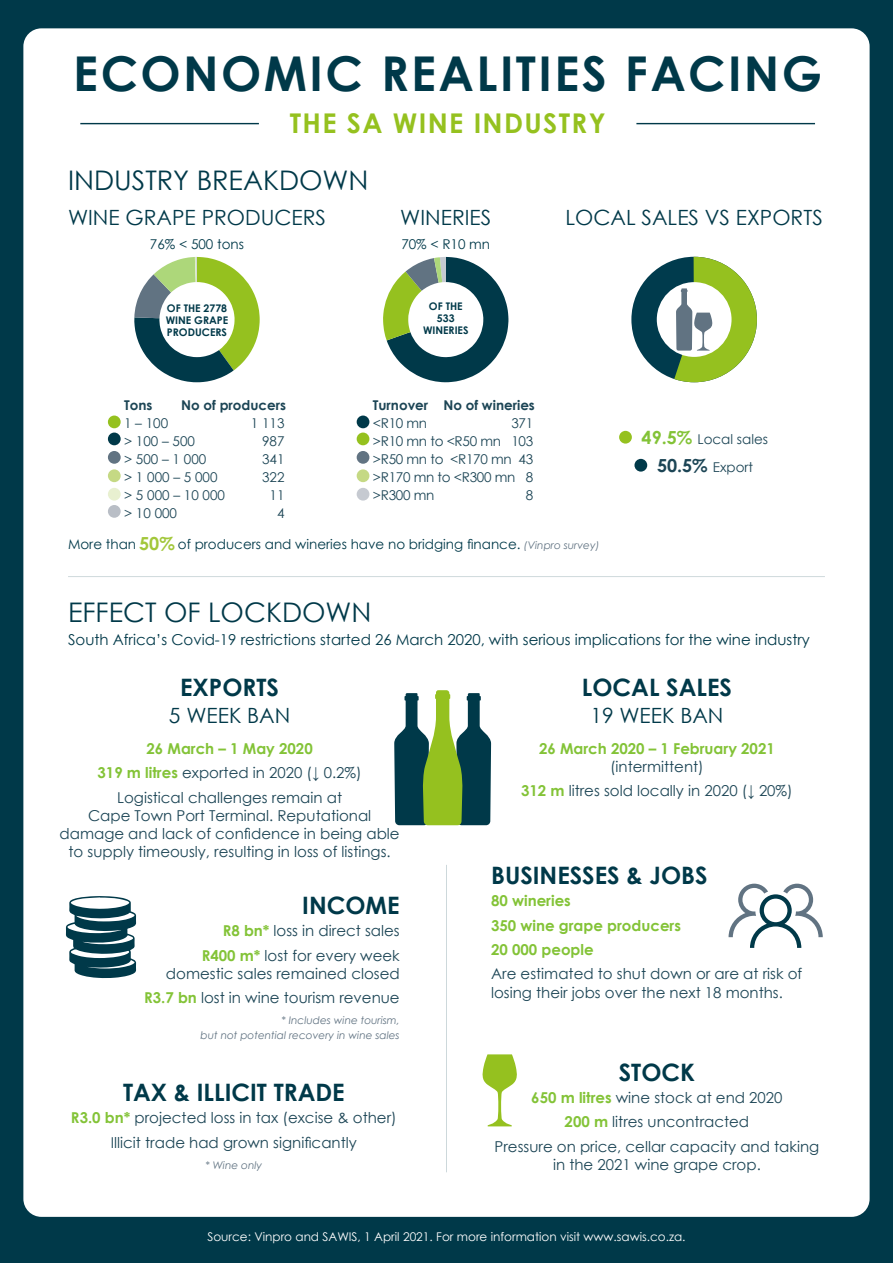
<style>
.page{position:relative;width:893px;height:1263px;background:#003949}
.page>*{position:absolute;margin:0;border:0;box-sizing:border-box;transform-origin:0 0}
.t1{font:700 48px "Century Gothic";letter-spacing:.05em;color:#003949}
.t2{font:700 27.15px "Century Gothic";letter-spacing:.05em;color:#95c11f}
.t3{font:27px "Century Gothic";color:#003949}
.t4{font:700 24px "Century Gothic";color:#003949}
.t5{font:21px "Century Gothic";color:#003949}
.t6{font:15px/24.3px "Century Gothic";color:#1c4555;text-align:center}
.t7{font:15px "Century Gothic";color:#003949}
.t8{font:700 15px/24.3px "Century Gothic";color:#83c337}
.t9{font:13.5px/18px "Century Gothic";color:#1c4555;text-align:center}
.t10{font:13.5px "Century Gothic";color:#003949}
.t11{font:700 13.5px "Century Gothic";color:#1c4555}
.t12{font:12px "Century Gothic";color:#fff}
.t13{font:italic 10.5px/15px "Century Gothic";color:#617382;text-align:right}
.t14{font:700 10.5px/12px "Century Gothic";color:#003949;text-align:center}
.s1{font-weight:700;font-size:18px;color:#83c337}
.s2{font-weight:700;font-size:18px}
.s3{font-weight:700;font-size:18px;color:#a2c73a}
.s4{font-style:italic;font-size:10.5px;color:#617382}
.s5{font-weight:700;color:#83c337}
</style>
<div class="page">
<div style="left:23px;top:28px;width:847px;height:1189px;background:#fff;border-radius:18px"></div>
<hr style="left:80px;top:123px;width:179px;height:1px;background:#003949">
<hr style="left:636px;top:123px;width:179px;height:1px;background:#003949">
<div style="left:619px;top:431px;width:13px;height:13px;background:#95c11f;border-radius:50%"></div>
<div style="left:634px;top:459px;width:13px;height:13px;background:#003949;border-radius:50%"></div>
<div style="left:631px;top:257px;width:126px;height:125px;background:#003b4d;border-radius:50%"></div>
<div style="left:657px;top:282px;width:74px;height:75px;background:#fff;border-radius:50%"></div>
<svg style="left:674px;top:257px;width:83px;height:125px"></svg>
<div style="left:357px;top:415px;width:12px;height:13px;background:#003949;border-radius:50%"></div>
<div style="left:357px;top:433px;width:12px;height:12px;background:#95c11f;border-radius:50%"></div>
<div style="left:357px;top:451px;width:12px;height:13px;background:#617382;border-radius:50%"></div>
<div style="left:357px;top:469px;width:12px;height:13px;background:#c5d984;border-radius:50%"></div>
<div style="left:357px;top:488px;width:12px;height:13px;background:#c6cad1;border-radius:50%"></div>
<div style="left:108px;top:415px;width:13px;height:13px;background:#95c11f;border-radius:50%"></div>
<div style="left:108px;top:433px;width:13px;height:12px;background:#003949;border-radius:50%"></div>
<div style="left:108px;top:451px;width:13px;height:13px;background:#617382;border-radius:50%"></div>
<div style="left:108px;top:469px;width:13px;height:13px;background:#c5d984;border-radius:50%"></div>
<div style="left:108px;top:488px;width:13px;height:13px;background:#e8f0d0;border-radius:50%"></div>
<div style="left:108px;top:505px;width:13px;height:13px;background:#b9bec6;border-radius:50%"></div>
<svg style="left:383px;top:257px;width:126px;height:125px"></svg>
<svg style="left:134px;top:257px;width:126px;height:125px"></svg>
<hr style="left:68px;top:576px;width:757px;height:1px;background:#003949">
<hr style="left:446px;top:865px;width:1px;height:307px;background:#003949">
<svg style="left:394px;top:690px;width:97px;height:135px"></svg>
<svg style="left:728px;top:884px;width:95px;height:64px"></svg>
<svg style="left:482px;top:1054px;width:35px;height:72px"></svg>
<svg style="left:66px;top:896px;width:70px;height:82px"></svg>
<h1 class="t1" style="left:73px;top:38px;width:750px">ECONOMIC REALITIES FACING</h1>
<h2 class="t2" style="left:290px;top:103px;width:317px">THE SA WINE INDUSTRY</h2>
<h3 class="t3" style="left:68px;top:161px;width:302px">INDUSTRY BREAKDOWN</h3>
<h3 class="t5" style="left:68px;top:203px;width:259px">WINE GRAPE PRODUCERS</h3>
<h3 class="t5" style="left:400px;top:203px;width:92px">WINERIES</h3>
<p class="t10" style="left:150px;top:235px;width:96px">76% &lt; 500 tons</p>
<p class="t10" style="left:401px;top:235px;width:90px">70% &lt; R10 mn</p>
<p class="t14" style="left:166px;top:302px;width:64px;text-align:justify">OF THE 2778<br>WINE GRAPE PRODUCERS</p>
<p class="t14" style="left:423px;top:300px;width:47px">OF THE<br>533<br>WINERIES</p>
<p class="t11" style="left:124px;top:395px;width:30px">Tons</p>
<p class="t11" style="left:181px;top:395px;width:107px">No of producers</p>
<p class="t9" style="left:124px;top:414px;width:46px">1 – 100</p>
<p class="t9" style="left:251px;top:414px;width:35px">1 113</p>
<p class="t9" style="left:124px;top:432px;width:73px">&gt; 100 – 500</p>
<p class="t9" style="left:262px;top:432px;width:24px">987</p>
<p class="t9" style="left:124px;top:450px;width:84px">&gt; 500 – 1 000</p>
<p class="t9" style="left:262px;top:450px;width:24px">341</p>
<p class="t9" style="left:124px;top:468px;width:95px">&gt; 1 000 – 5 000</p>
<p class="t9" style="left:262px;top:468px;width:24px">322</p>
<p class="t9" style="left:124px;top:486px;width:102px">&gt; 5 000 – 10 000</p>
<p class="t9" style="left:270px;top:486px;width:16px">11</p>
<p class="t9" style="left:124px;top:504px;width:55px">&gt; 10 000</p>
<p class="t9" style="left:277px;top:504px;width:9px">4</p>
<p class="t11" style="left:373px;top:395px;width:164px">Turnover No of wineries</p>
<p class="t9" style="left:373px;top:414px;width:56px">&lt;R10 mn</p>
<p class="t9" style="left:373px;top:414px;width:162px;text-align:justify;text-indent:139px">371 &gt;R10 mn to &lt;R50 mn 103 &gt;R50 mn to &lt;R170 mn 43 &gt;R170 mn to &lt;R300 mn 8 &gt;R300 mn</p>
<p class="t9" style="left:526px;top:486px;width:9px">8</p>
<h3 class="t5" style="left:566px;top:203px;width:259px">LOCAL SALES VS EXPORTS</h3>
<p class="t9" style="left:642px;top:425px;width:128px;line-height:28px"><span class="s1">49.5%</span> Local sales<br><span class="s2">50.5%</span> Export</p>
<p class="t10" style="left:68px;top:534px;width:533px">More than <span class="s3">50%</span> of producers and wineries have no bridging finance. <span class="s4">(Vinpro survey)</span></p>
<h3 class="t3" style="left:68px;top:593px;width:305px">EFFECT OF LOCKDOWN</h3>
<p class="t7" style="left:68px;top:629px;width:743px">South Africa’s Covid-19 restrictions started 26 March 2020, with serious implications for the wine industry</p>
<h3 class="t4" style="left:180px;top:669px;width:100px">EXPORTS</h3>
<h3 class="t5" style="left:169px;top:701px;width:123px">5 WEEK BAN</h3>
<p class="t6" style="left:98px;top:736px;width:266px"><span class="s5">26 March – 1 May 2020<br>319 m litres</span> exported in 2020 (↓ 0.2%)<br>Logistical challenges remain at</p>
<p class="t6" style="left:60px;top:806px;width:342px;line-height:18px">Cape Town Port Terminal. Reputational damage and lack of confidence in being able to supply timeously, resulting in loss of listings.</p>
<h3 class="t4" style="left:582px;top:669px;width:152px">LOCAL SALES</h3>
<h3 class="t5" style="left:590px;top:701px;width:135px">19 WEEK BAN</h3>
<p class="t8" style="left:539px;top:736px;width:237px">26 March 2020 – 1 February 2021</p>
<p class="t6" style="left:521px;top:754px;width:273px">(intermittent)<br><span class="s5">312 m</span> litres sold locally in 2020 (↓ 20%)</p>
<h3 class="t4" style="left:302px;top:887px;width:99px">INCOME</h3>
<p class="t6" style="left:202px;top:918px;width:200px;text-align:right"><span class="s5">R8 bn*</span> loss in direct sales<br><span class="s5">R400 m*</span> lost for every week</p>
<p class="t6" style="left:144px;top:961px;width:257px;text-align:right">domestic sales remained closed<br><span class="s5">R3.7 bn</span> lost in wine tourism revenue</p>
<p class="t13" style="left:201px;top:1013px;width:201px">* Includes wine tourism,<br>but not potential recovery in wine sales</p>
<h3 class="t4" style="left:123px;top:1074px;width:223px">TAX &amp; ILLICIT TRADE</h3>
<p class="t6" style="left:71px;top:1105px;width:327px"><span class="s5">R3.0 bn*</span> projected loss in tax (excise &amp; other)<br>Illicit trade had grown significantly</p>
<p class="t13" style="left:206px;top:1157px;width:58px">* Wine only</p>
<h3 class="t4" style="left:491px;top:857px;width:218px">BUSINESSES &amp; JOBS</h3>
<p class="t8" style="left:491px;top:888px;width:191px">80 wineries<br>350 wine grape producers<br>20 000 people</p>
<p class="t6" style="left:491px;top:965px;width:313px;line-height:18px;text-align:left">Are estimated to shut down or are at risk of losing their jobs over the next 18 months.</p>
<h3 class="t4" style="left:619px;top:1053px;width:78px">STOCK</h3>
<p class="t6" style="left:495px;top:1085px;width:326px"><span class="s5">650 m litres</span> wine stock at end 2020<br><span class="s5">200 m</span> litres uncontracted<br>Pressure on price, cellar capacity and taking</p>
<p class="t6" style="left:553px;top:1152px;width:209px">in the 2021 wine grape crop.</p>
<p class="t12" style="left:207px;top:1228px;width:480px">Source: Vinpro and SAWIS, 1 April 2021. For more information visit www.sawis.co.za.</p>
</div>
